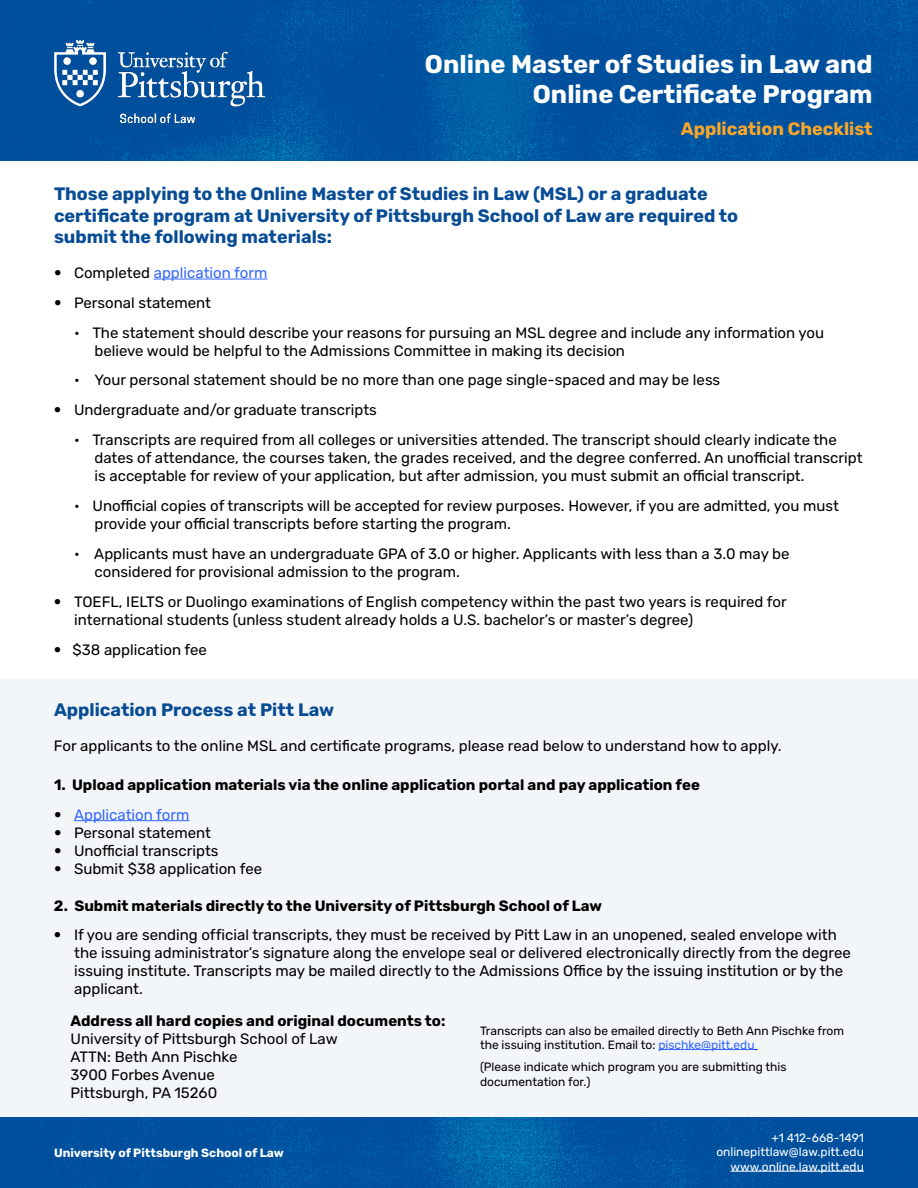
<style>
.page{position:relative;width:918px;height:1188px;background:#fff}
.page>*{position:absolute;margin:0;border:0;box-sizing:border-box;transform-origin:0 0}
.t1{font:700 25.5px/30.6px "Rubik";color:#fff;text-align:right}
.t2{font:700 18px/21.6px "Rubik";color:#084c94}
.t3{font:700 18px "Rubik";color:#faa629}
.t4{font:15px/18px "Rubik";color:#000}
.t5{font:700 15px "Rubik";color:#000}
.t6{font:15px "Rubik";color:#36f}
.t7{font:12px/14.4px "Rubik";color:#000}
.t8{font:12px/14.4px "Rubik";color:#fff;text-align:right}
.t9{font:700 12px "Rubik";color:#fff}
.s1{font-family:"Helvetica Neue LT Std";font-weight:300;color:#000}
.s2{color:#000}
.s3{font-family:"Helvetica Neue LT Std";font-weight:300}
.s4{color:#36f}
</style>
<div class="page">
<div style="left:0;top:680px;width:918px;height:438px;background:#f3f6f9"></div>
<img style="left:0;top:1118px;width:918px;height:70px">
<img style="left:0;top:1px;width:918px;height:160px">
<img style="left:54px;top:41px;width:211px;height:82px">
<hr style="left:74px;top:820px;width:116px;height:1px;background:#36f">
<hr style="left:154px;top:279px;width:114px;height:1px;background:#36f">
<hr style="left:731px;top:1171px;width:133px;height:1px;background:#fff">
<hr style="left:658px;top:1049px;width:97px;height:1px;background:#36f">
<h1 class="t1" style="left:425px;top:49px;width:449px">Online Master of Studies in Law and<br>Online Certificate Program</h1>
<p class="t3" style="left:681px;top:118px;width:193px">Application Checklist</p>
<p class="t2" style="left:54px;top:184px;width:686px">Those applying to the Online Master of Studies in Law (MSL) or a graduate certificate program at University of Pittsburgh School of Law are required to submit the following materials:</p>
<p class="t6" style="left:54px;top:265px;width:215px"><span class="s1">•</span> <span class="s2">Completed</span> application form</p>
<p class="t4" style="left:54px;top:294px;width:159px"><span class="s3">•</span> Personal statement</p>
<p class="t4" style="left:94px;top:324px;width:731px;text-indent:-20px">• The statement should describe your reasons for pursuing an MSL degree and include any information you believe would be helpful to the Admissions Committee in making its decision</p>
<p class="t4" style="left:74px;top:371px;width:648px">• Your personal statement should be no more than one page single-spaced and may be less</p>
<p class="t4" style="left:54px;top:401px;width:324px"><span class="s3">•</span> Undergraduate and/or graduate transcripts</p>
<p class="t4" style="left:94px;top:431px;width:770px;text-indent:-20px">• Transcripts are required from all colleges or universities attended. The transcript should clearly indicate the dates of attendance, the courses taken, the grades received, and the degree conferred. An unofficial transcript is acceptable for review of your application, but after admission, you must submit an official transcript.</p>
<p class="t4" style="left:94px;top:497px;width:746px;text-indent:-20px">• Unofficial copies of transcripts will be accepted for review purposes. However, if you are admitted, you must provide your official transcripts before starting the program.</p>
<p class="t4" style="left:94px;top:545px;width:697px;text-indent:-20px">• Applicants must have an undergraduate GPA of 3.0 or higher. Applicants with less than a 3.0 may be considered for provisional admission to the program.</p>
<p class="t4" style="left:74px;top:593px;width:714px;text-indent:-20px"><span class="s3">•</span> TOEFL, IELTS or Duolingo examinations of English competency within the past two years is required for international students (unless student already holds a U.S. bachelor’s or master’s degree)</p>
<p class="t4" style="left:54px;top:641px;width:154px"><span class="s3">•</span> $38 application fee</p>
<p class="t2" style="left:54px;top:700px;width:282px">Application Process at Pitt Law</p>
<p class="t4" style="left:54px;top:737px;width:729px">For applicants to the online MSL and certificate programs, please read below to understand how to apply.</p>
<p class="t5" style="left:54px;top:776px;width:647px">1. Upload application materials via the online application portal and pay application fee</p>
<p class="t6" style="left:54px;top:806px;width:137px"><span class="s1">•</span> Application form</p>
<p class="t4" style="left:54px;top:824px;width:159px"><span class="s3">•</span> Personal statement</p>
<p class="t4" style="left:54px;top:842px;width:166px"><span class="s3">•</span> Unofficial transcripts</p>
<p class="t4" style="left:54px;top:860px;width:210px"><span class="s3">•</span> Submit $38 application fee</p>
<p class="t5" style="left:54px;top:897px;width:550px">2. Submit materials directly to the University of Pittsburgh School of Law</p>
<p class="t4" style="left:74px;top:927px;width:778px;text-indent:-20px"><span class="s3">•</span> If you are sending official transcripts, they must be received by Pitt Law in an unopened, sealed envelope with the issuing administrator’s signature along the envelope seal or delivered electronically directly from the degree issuing institute. Transcripts may be mailed directly to the Admissions Office by the issuing institution or by the applicant.</p>
<p class="t5" style="left:70px;top:1012px;width:377px">Address all hard copies and original documents to:</p>
<p class="t4" style="left:70px;top:1030px;width:269px">University of Pittsburgh School of Law<br>ATTN: Beth Ann Pischke<br>3900 Forbes Avenue<br>Pittsburgh, PA 15260</p>
<p class="t9" style="left:54px;top:1145px;width:231px">University of Pittsburgh School of Law</p>
<p class="t7" style="left:480px;top:1023px;width:366px">Transcripts can also be emailed directly to Beth Ann Pischke from the issuing institution. Email to: <span class="s4">pischke@pitt.edu</span></p>
<p class="t7" style="left:480px;top:1060px;width:308px">(Please indicate which program you are submitting this documentation for.)</p>
<p class="t8" style="left:716px;top:1131px;width:149px">+1 412-668-1491 onlinepittlaw@law.pitt.edu www.online.law.pitt.edu</p>
</div>
